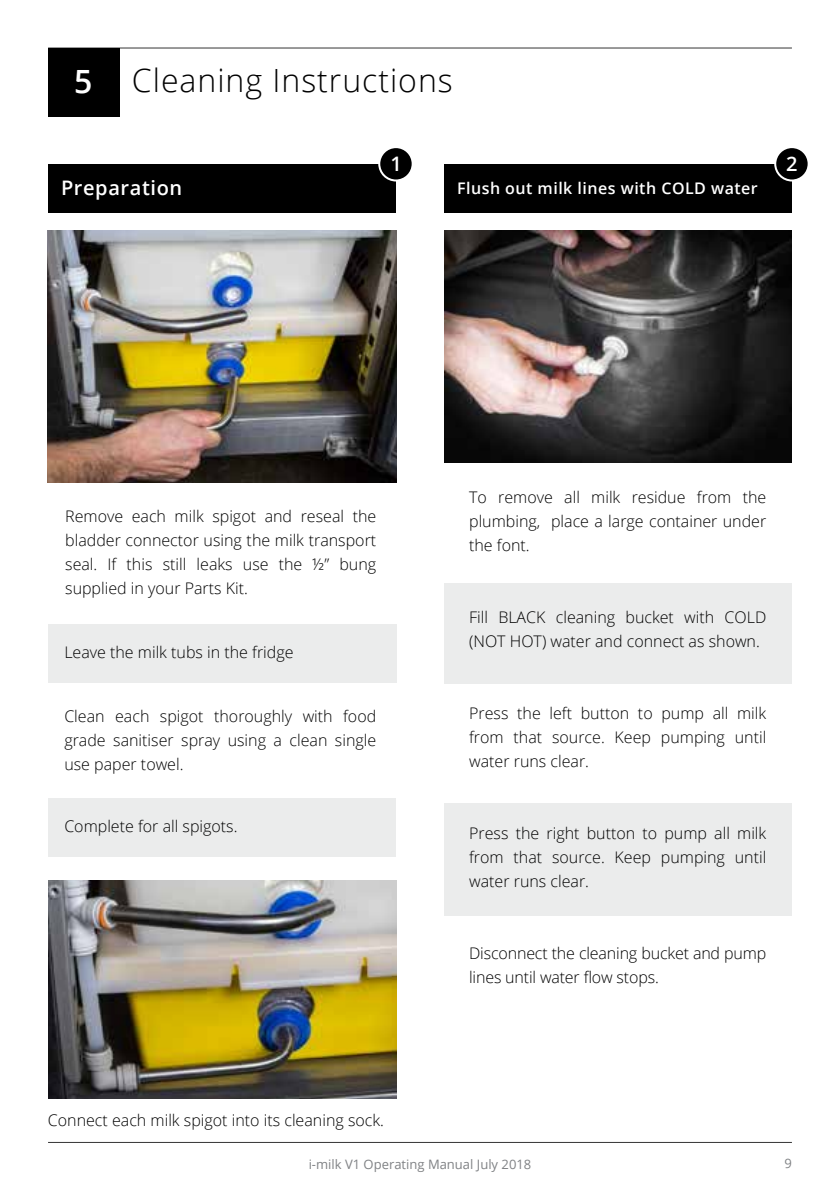
<style>
.page{position:relative;width:840px;height:1191px;background:#fff}
.page>*{position:absolute;margin:0;border:0;box-sizing:border-box;transform-origin:0 0}
.t1{font:300 32px "Open Sans";letter-spacing:.03em;color:#000}
.t2{font:600 32px "Open Sans";color:#fff}
.t3{font:600 20px "Open Sans";letter-spacing:.03em;color:#fff}
.t4{font:300 16px/24px "Open Sans";color:#000;text-align:justify}
.t5{font:600 16px "Open Sans";letter-spacing:.03em;color:#fff}
.t6{font:13px "Open Sans";color:#808285}
</style>
<div class="page">
<hr style="left:48px;top:48px;width:743px;height:1px;background:#000">
<hr style="left:48px;top:1142px;width:743px;height:1px;background:#000">
<div style="left:48px;top:623px;width:348px;height:59px;background:#ebecec"></div>
<div style="left:444px;top:582px;width:347px;height:101px;background:#ebecec"></div>
<div style="left:444px;top:803px;width:347px;height:113px;background:#ebecec"></div>
<div style="left:48px;top:798px;width:348px;height:59px;background:#ebecec"></div>
<div style="left:48px;top:164px;width:348px;height:48px;background:#000"></div>
<div style="left:444px;top:164px;width:347px;height:48px;background:#000"></div>
<img style="left:48px;top:880px;width:348px;height:218px">
<img style="left:48px;top:231px;width:348px;height:252px">
<div style="left:379px;top:147px;width:33px;height:33px;background:#000;border-radius:50%"></div>
<div style="left:378px;top:146px;width:35px;height:35px;border:2px solid #fff;border-radius:50%"></div>
<div style="left:774px;top:147px;width:34px;height:33px;background:#000;border-radius:50%"></div>
<div style="left:773px;top:146px;width:36px;height:35px;border:2px solid #fff;border-radius:50%"></div>
<div style="left:48px;top:48px;width:71px;height:69px;background:#000"></div>
<img style="left:444px;top:231px;width:347px;height:231px">
<h1 class="t2" style="left:74px;top:60px;width:20px">5</h1>
<h1 class="t1" style="left:132px;top:58px;width:322px">Cleaning Instructions</h1>
<p class="t3" style="left:390px;top:150px;width:13px">1</p>
<p class="t3" style="left:785px;top:150px;width:13px">2</p>
<p class="t3" style="left:61px;top:174px;width:123px">Preparation</p>
<p class="t5" style="left:457px;top:177px;width:302px">Flush out milk lines with COLD water</p>
<p class="t4" style="left:65px;top:504px;width:312px">Remove each milk spigot and reseal the bladder connector using the milk transport seal. If this still leaks use the ½” bung supplied in your Parts Kit.</p>
<p class="t4" style="left:64px;top:639px;width:230px">Leave the milk tubs in the fridge</p>
<p class="t4" style="left:64px;top:703px;width:313px">Clean each spigot thoroughly with food grade sanitiser spray using a clean single use paper towel.</p>
<p class="t4" style="left:64px;top:814px;width:175px">Complete for all spigots.</p>
<p class="t4" style="left:48px;top:1107px;width:337px">Connect each milk spigot into its cleaning sock.</p>
<p class="t4" style="left:469px;top:485px;width:298px">To remove all milk residue from the plumbing, place a large container under the font.</p>
<p class="t4" style="left:469px;top:605px;width:298px">Fill BLACK cleaning bucket with COLD (NOT HOT) water and connect as shown.</p>
<p class="t4" style="left:469px;top:701px;width:298px">Press the left button to pump all milk from that source. Keep pumping until water runs clear.</p>
<p class="t4" style="left:469px;top:821px;width:298px">Press the right button to pump all milk from that source. Keep pumping until water runs clear.</p>
<p class="t4" style="left:469px;top:941px;width:298px">Disconnect the cleaning bucket and pump lines until water flow stops.</p>
<p class="t6" style="left:308px;top:1155px;width:224px">i-milk V1 Operating Manual July 2018</p>
<p class="t6" style="left:784px;top:1154px;width:9px">9</p>
</div>
